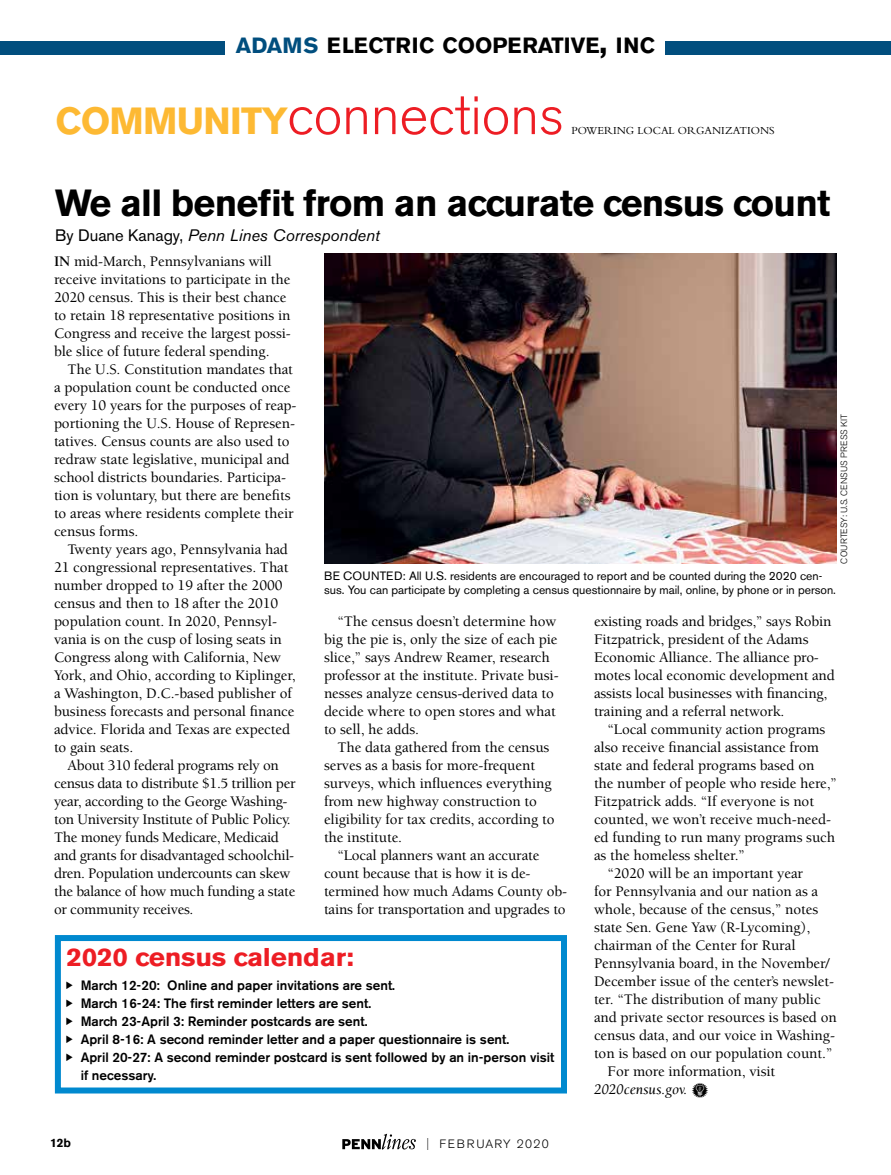
<style>
.page{position:relative;width:891px;height:1175px;background:#fff}
.page>*{position:absolute;margin:0;border:0;box-sizing:border-box;transform-origin:0 0}
.t1{font:300 55.5px "Akzidenz Grotesk BE";letter-spacing:-.005em;color:#ed1d24}
.t2{font:700 37.5px "Akzidenz Grotesk BE";letter-spacing:-.02em;color:#000}
.t3{font:700 25.5px "Akzidenz Grotesk BE";letter-spacing:-.01em;color:#ed1d24;scale:1.09 1}
.t4{font:700 21.9px "Akzidenz Grotesk BE";color:#000}
.t5{font:italic 16.5px "Akzidenz Grotesk BE";color:#000}
.t6{font:500 15px/18px "Berkeley Std";letter-spacing:-.005em;color:#000}
.t7{font:italic 15px "Berkeley Std";letter-spacing:-.005em;color:#000}
.t8{font:500 13.5px/18px "Akzidenz Grotesk BE";color:#000}
.t9{font:12px/14.4px "Akzidenz Grotesk BE";color:#000}
.t10{font:300 12px "Akzidenz Grotesk BE";letter-spacing:.11em;color:#000}
.t11{font:700 12px "Akzidenz Grotesk BE";color:#000}
.t12{font:11.25px "Bembo";color:#000}
.t13{font:300 9px "Akzidenz Grotesk BE";letter-spacing:.02em;color:#000}
.s1{color:#014e7e}
.s2{font-size:31.2px}
.s3{font-weight:700;font-size:37.5px;color:#fdb933}
.s4{font-style:normal}
.s5{font-weight:700}
.s6{font-family:"PF Household Items";font-style:normal}
.s7{font-stretch:condensed}
</style>
<div class="page">
<svg style="left:342px;top:1133px;width:74px;height:16px"></svg>
<img style="left:324px;top:253px;width:513px;height:310px">
<div style="left:665px;top:41px;width:226px;height:13px;background:#014e7e"></div>
<div style="left:0;top:41px;width:225px;height:13px;background:#014e7e"></div>
<div style="left:55px;top:935px;width:512px;height:158px;background:#fff;border:6px solid #0089cf"></div>
<h3 class="t4" style="left:236px;top:33px;width:421px"><span class="s1">ADAMS</span> ELECTRIC COOPERATIVE<span class="s2">,</span> INC</h3>
<h1 class="t1" style="left:56px;top:84px;width:510px"><span class="s3">COMMUNITY</span>connections</h1>
<p class="t12" style="left:572px;top:124px;width:205px">POWERING LOCAL ORGANIZATIONS</p>
<h2 class="t2" style="left:55px;top:181px;width:777px">We all benefit from an accurate census count</h2>
<p class="t5" style="left:55px;top:226px;width:326px"><span class="s4">By Duane Kanagy,</span> Penn Lines Correspondent</p>
<p class="t6" style="left:54px;top:252px;width:238px"><span class="s5">In</span> mid-March, Pennsylvanians will receive invitations to participate in the 2020 census. This is their best chance to retain 18 representative positions in Congress and receive the largest possi&shy;ble slice of future federal spending.</p>
<p class="t6" style="left:54px;top:360px;width:244px;text-indent:14px">The U.S. Constitution mandates that a population count be conducted once every 10 years for the purposes of reap&shy;portioning the U.S. House of Represen&shy;tatives. Census counts are also used to redraw state legislative, municipal and school districts boundaries. Participa&shy;tion is voluntary, but there are benefits to areas where residents complete their census forms.</p>
<p class="t6" style="left:54px;top:540px;width:243px;text-indent:14px">Twenty years ago, Pennsylvania had 21 congressional representatives. That number dropped to 19 after the 2000 census and then to 18 after the 2010 population count. In 2020, Pennsyl&shy;vania is on the cusp of losing seats in Congress along with California, New York, and Ohio, according to Kiplinger, a Washington, D.C.-based publisher of business forecasts and personal finance advice. Florida and Texas are expected to gain seats.</p>
<p class="t6" style="left:54px;top:756px;width:243px;text-indent:14px">About 310 federal programs rely on census data to distribute $1.5 trillion per year, according to the George Washing&shy;ton University Institute of Public Policy.<br>The money funds Medicare, Medicaid and grants for disadvantaged schoolchil&shy;dren. Population undercounts can skew the balance of how much funding a state or community receives.</p>
<p class="t13" style="left:839px;top:563px;width:151px;rotate:-90deg">Courtesy: U.S. Cen sus press kit</p>
<p class="t9" style="left:324px;top:568px;width:514px">BE COUNTED: All U.S. residents are encouraged to report and be counted during the 2020 cen&shy;sus. You can participate by completing a census questionnaire by mail, online, by phone or in person.</p>
<p class="t6" style="left:594px;top:612px;width:242px">existing roads and bridges,” says Robin Fitzpatrick, president of the Adams Economic Alliance. The alliance pro&shy;motes local economic development and assists local businesses with financing, training and a referral network.</p>
<p class="t6" style="left:608px;top:720px;width:219px">“Local community action programs</p>
<p class="t6" style="left:594px;top:738px;width:226px">also receive financial assistance from</p>
<p class="t6" style="left:594px;top:756px;width:222px">state and federal programs based on</p>
<p class="t6" style="left:594px;top:774px;width:244px">the number of people who reside here,”</p>
<p class="t6" style="left:594px;top:792px;width:222px">Fitzpatrick adds. “If everyone is not</p>
<p class="t6" style="left:594px;top:810px;width:239px">counted, we won’t receive much-need-</p>
<p class="t6" style="left:594px;top:828px;width:243px">ed funding to run many programs such</p>
<p class="t6" style="left:594px;top:846px;width:152px">as the homeless shelter.”</p>
<p class="t6" style="left:608px;top:864px;width:197px">“2020 will be an important year</p>
<p class="t6" style="left:594px;top:882px;width:226px">for Pennsylvania and our nation as a</p>
<p class="t6" style="left:594px;top:900px;width:226px">whole, because of the census,” notes</p>
<p class="t6" style="left:594px;top:918px;width:218px">state Sen. Gene Yaw (R-Lycoming),</p>
<p class="t6" style="left:594px;top:936px;width:203px">chairman of the Center for Rural</p>
<p class="t6" style="left:594px;top:954px;width:237px">Pennsylvania board, in the November/</p>
<p class="t6" style="left:594px;top:972px;width:242px">December issue of the center’s newslet-</p>
<p class="t6" style="left:594px;top:990px;width:228px">ter. “The distribution of many public</p>
<p class="t6" style="left:594px;top:1008px;width:244px">and private sector resources is based on</p>
<p class="t6" style="left:594px;top:1026px;width:243px">census data, and our voice in Washing-</p>
<p class="t6" style="left:594px;top:1044px;width:240px">ton is based on our population count.”</p>
<p class="t6" style="left:608px;top:1062px;width:169px">For more information, visit</p>
<p class="t7" style="left:594px;top:1081px;width:117px">2020census.gov. <span class="s6">l</span></p>
<p class="t6" style="left:324px;top:612px;width:236px;text-indent:14px">“The census doesn’t determine how big the pie is, only the size of each pie slice,” says Andrew Reamer, research professor at the institute. Private busi&shy;nesses analyze census-derived data to decide where to open stores and what to sell, he adds.</p>
<p class="t6" style="left:324px;top:738px;width:232px;text-indent:14px">The data gathered from the census serves as a basis for more-frequent surveys, which influences everything from new highway construction to eligibility for tax credits, according to the institute.</p>
<p class="t6" style="left:324px;top:846px;width:245px;text-indent:14px">“Local planners want an accurate count because that is how it is de&shy;termined how much Adams County ob&shy;tains for transportation and upgrades to</p>
<h3 class="t3" style="left:67px;top:942px;width:265px">2020 census calendar:</h3>
<p class="t8" style="left:81px;top:976px;width:475px">March 12-20: Online and paper invitations are sent.<br>March 16-24: The first reminder letters are sent.<br>March 23-April 3: Reminder postcards are sent.<br>April 8-16: A second reminder letter and a paper questionnaire is sent.<br>April 20-27: A second reminder postcard is sent followed by an in-person visit if necessary.</p>
<p class="t11" style="left:50px;top:1135px;width:22px">12b</p>
<p class="t10" style="left:426px;top:1137px;width:124px"><span class="s7">|</span> FEBRUARY 2020</p>
</div>
